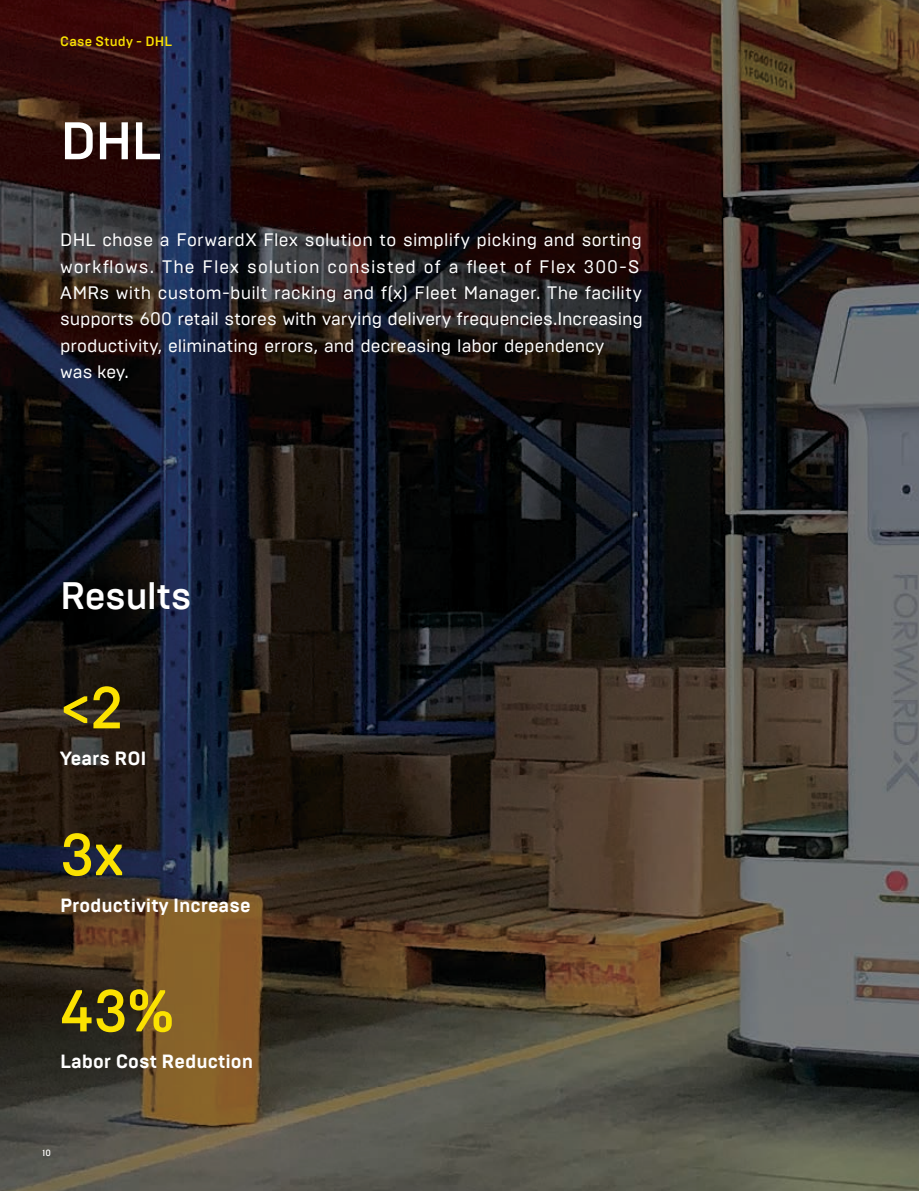
<style>
.page{position:relative;width:919px;height:1191px;background:#fff}
.page>*{position:absolute;margin:0;border:0;box-sizing:border-box;transform-origin:0 0}
.t1{font:500 58.8px "Brutal Type";color:#fbe201}
.t2{font:500 52.8px "Brutal Type";color:#fff}
.t3{font:500 38.1px "Brutal Type";letter-spacing:-.015em;color:#fff}
.t4{font:700 19.05px "Brutal Type";color:#fff}
.t5{font:18px/26.4px "Brutal Type";letter-spacing:.01em;color:#fff}
.t6{font:500 13.5px "Brutal Type";letter-spacing:.01em;color:#fbe201}
.t7{font:500 9px "Brutal Type";color:#fff}
</style>
<div class="page">
<img style="left:0;top:0;width:918px;height:1087px">
<img style="left:0;top:1087px;width:918px;height:104px">
<p class="t6" style="left:60px;top:33px;width:113px">Case Study - DHL</p>
<h2 class="t2" style="left:60px;top:109px;width:102px">DHL</h2>
<p class="t5" style="left:60px;top:227px;width:584px">DHL chose a ForwardX Flex solution to simplify picking and sorting workflows. The Flex solution consisted of a fleet of Flex 300-S AMRs with custom-built racking and f(x) Fleet Manager. The facility supports 600 retail stores with varying delivery frequencies.Increasing productivity, eliminating errors, and decreasing labor dependency<br>was key.</p>
<h3 class="t3" style="left:60px;top:572px;width:133px">Results</h3>
<h1 class="t1" style="left:60px;top:672px;width:65px">&lt;2</h1>
<p class="t4" style="left:60px;top:747px;width:88px">Years ROI</p>
<h1 class="t1" style="left:60px;top:819px;width:66px">3x</h1>
<p class="t4" style="left:60px;top:893px;width:192px">Productivity Increase</p>
<h1 class="t1" style="left:60px;top:975px;width:115px">43%</h1>
<p class="t4" style="left:60px;top:1050px;width:194px">Labor Cost Reduction</p>
<p class="t7" style="left:43px;top:1147px;width:10px">10</p>
</div>
